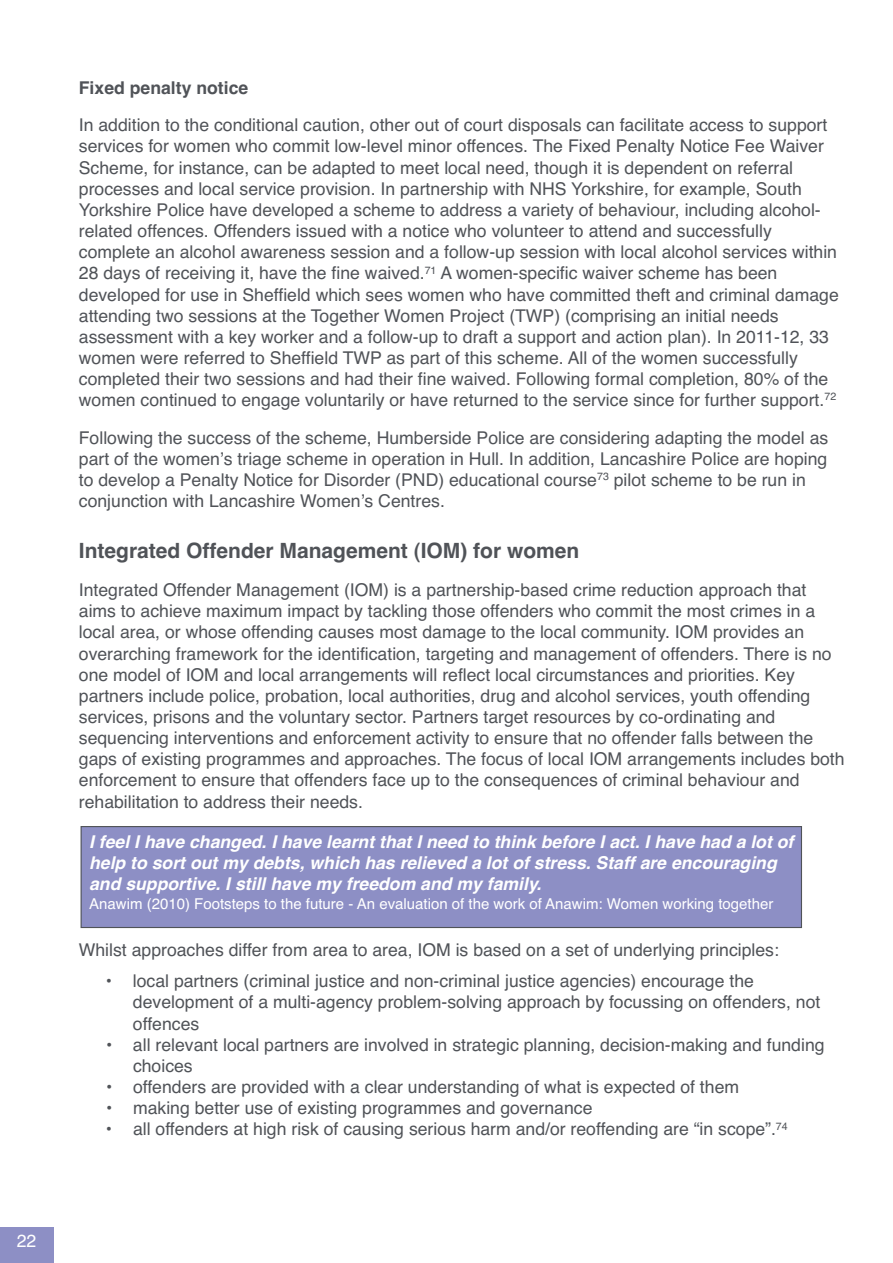
<style>
.page{position:relative;width:893px;height:1263px;background:#fff}
.page>*{position:absolute;margin:0;border:0;box-sizing:border-box;transform-origin:0 0}
.t1{font:700 21px "Helvetica";color:#505358}
.t2{font:17.7px/21.1px "Helvetica";color:#505358}
.t3{font:italic 700 17.7px/21.1px "Helvetica";color:#fff}
.t4{font:700 17.7px "Helvetica";color:#505358}
.t5{font:17.7px "Helvetica";color:#fff}
.t6{font:15px "Helvetica";color:#fff}
</style>
<div class="page">
<div style="left:0;top:1227px;width:54px;height:36px;background:#8d8fc5"></div>
<div style="left:82px;top:827px;width:719px;height:100px;background:#8d8fc5"></div>
<div style="left:81px;top:826px;width:721px;height:102px;border:1px solid #505358"></div>
<p class="t5" style="left:17px;top:1230px;width:21px">22</p>
<p class="t4" style="left:79px;top:77px;width:171px">Fixed penalty notice</p>
<p class="t2" style="left:79px;top:115px;width:761px">In addition to the conditional caution, other out of court disposals can facilitate access to support services for women who commit low-level minor offences. The Fixed Penalty Notice Fee Waiver Scheme, for instance, can be adapted to meet local need, though it is dependent on referral processes and local service provision. In partnership with NHS Yorkshire, for example, South Yorkshire Police have developed a scheme to address a variety of behaviour, including alcohol&shy;related offences. Offenders issued with a notice who volunteer to attend and successfully complete an alcohol awareness session and a follow-up session with local alcohol services within 28 days of receiving it, have the fine waived.<sup>71</sup> A women-specific waiver scheme has been developed for use in Sheffield which sees women who have committed theft and criminal damage attending two sessions at the Together Women Project (TWP) (comprising an initial needs assessment with a key worker and a follow-up to draft a support and action plan). In 2011-12, 33 women were referred to Sheffield TWP as part of this scheme. All of the women successfully completed their two sessions and had their fine waived. Following formal completion, 80% of the women continued to engage voluntarily or have returned to the service since for further support.<sup>72</sup></p>
<p class="t2" style="left:79px;top:427px;width:751px">Following the success of the scheme, Humberside Police are considering adapting the model as part of the women’s triage scheme in operation in Hull. In addition, Lancashire Police are hoping to develop a Penalty Notice for Disorder (PND) educational course<sup>73</sup> pilot scheme to be run in conjunction with Lancashire Women’s Centres.</p>
<p class="t1" style="left:79px;top:539px;width:502px">Integrated Offender Management (IOM) for women</p>
<p class="t2" style="left:79px;top:579px;width:767px">Integrated Offender Management (IOM) is a partnership-based crime reduction approach that aims to achieve maximum impact by tackling those offenders who commit the most crimes in a local area, or whose offending causes most damage to the local community. IOM provides an overarching framework for the identification, targeting and management of offenders. There is no one model of IOM and local arrangements will reflect local circumstances and priorities. Key partners include police, probation, local authorities, drug and alcohol services, youth offending services, prisons and the voluntary sector. Partners target resources by co-ordinating and sequencing interventions and enforcement activity to ensure that no offender falls between the gaps of existing programmes and approaches. The focus of local IOM arrangements includes both enforcement to ensure that offenders face up to the consequences of criminal behaviour and rehabilitation to address their needs.</p>
<p class="t3" style="left:89px;top:831px;width:706px">I feel I have changed. I have learnt that I need to think before I act. I have had a lot of help to sort out my debts, which has relieved a lot of stress. Staff are encouraging and supportive. I still have my freedom and my family.</p>
<p class="t6" style="left:89px;top:895px;width:686px">Anawim (2010) Footsteps to the future - An evaluation of the work of Anawim: Women working together</p>
<p class="t2" style="left:79px;top:939px;width:702px">Whilst approaches differ from area to area, IOM is based on a set of underlying principles:</p>
<p class="t2" style="left:133px;top:971px;width:689px;text-indent:-27px">• local partners (criminal justice and non-criminal justice agencies) encourage the development of a multi-agency problem-solving approach by focussing on offenders, not offences</p>
<p class="t2" style="left:133px;top:1034px;width:693px;text-indent:-27px">• all relevant local partners are involved in strategic planning, decision-making and funding choices</p>
<p class="t2" style="left:106px;top:1076px;width:635px">• offenders are provided with a clear understanding of what is expected of them</p>
<p class="t2" style="left:133px;top:1097px;width:656px;text-indent:-27px">• making better use of existing programmes and governance<br>all offenders at high risk of causing serious harm and/or reoffending are “in scope”.<sup>74</sup></p>
<p class="t2" style="left:106px;top:1119px;width:8px">•</p>
</div>
